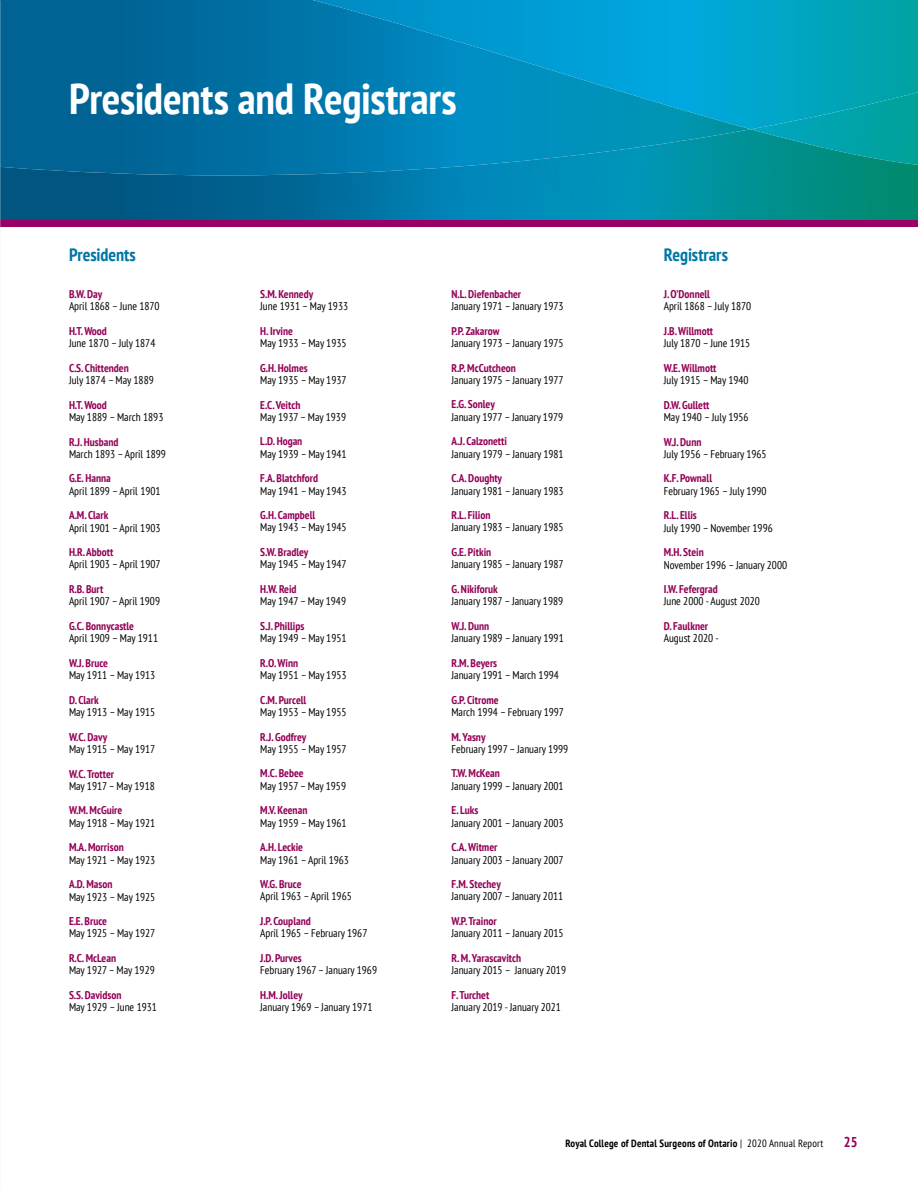
<style>
.page{position:relative;width:918px;height:1188px;background:#fff}
.page>*{position:absolute;margin:0;border:0;box-sizing:border-box;transform-origin:0 0}
.t1{font:700 condensed 43.5px "PT Sans";letter-spacing:-.005em;color:#fff}
.t2{font:700 condensed 18px "PT Sans";color:#0076a3}
.t3{font:700 condensed 14.25px "PT Sans";color:#930056}
.t4{font:condensed 11.25px/12.3px "PT Sans";color:#000}
.t5{font:700 condensed 10.5px "PT Sans";letter-spacing:.02em;color:#000}
.s1{font-weight:700;color:#930056}
.s2{font-weight:400}
</style>
<div class="page">
<svg style="left:0;top:0;width:918px;height:220px;background:#0088a3"></svg>
<img style="left:0;top:0;width:751px;height:129px">
<img style="left:0;top:129px;width:918px;height:46px">
<div style="left:0;top:220px;width:918px;height:7px;background:#906"></div>
<h1 class="t1" style="left:69px;top:69px;width:389px">Presidents and Registrars</h1>
<p class="t2" style="left:69px;top:243px;width:68px">Presidents</p>
<p class="t4" style="left:69px;top:288px;width:92px"><span class="s1">B.W. Day<br></span>April 1868 – June 1870</p>
<p class="t4" style="left:69px;top:324px;width:88px"><span class="s1">H.T. Wood<br></span>June 1870 – July 1874</p>
<p class="t4" style="left:69px;top:361px;width:86px"><span class="s1">C.S. Chittenden<br></span>July 1874 – May 1889</p>
<p class="t4" style="left:69px;top:398px;width:96px"><span class="s1">H.T. Wood<br></span>May 1889 – March 1893</p>
<p class="t4" style="left:69px;top:435px;width:98px"><span class="s1">R.J. Husband<br></span>March 1893 – April 1899</p>
<p class="t4" style="left:69px;top:472px;width:93px"><span class="s1">G.E. Hanna<br></span>April 1899 – April 1901</p>
<p class="t4" style="left:69px;top:509px;width:93px"><span class="s1">A.M. Clark<br></span>April 1901 – April 1903</p>
<p class="t4" style="left:69px;top:546px;width:93px"><span class="s1">H.R. Abbott<br></span>April 1903 – April 1907</p>
<p class="t4" style="left:69px;top:583px;width:93px"><span class="s1">R.B. Burt<br></span>April 1907 – April 1909</p>
<p class="t4" style="left:69px;top:620px;width:91px"><span class="s1">G.C. Bonnycastle<br></span>April 1909 – May 1911</p>
<p class="t4" style="left:69px;top:657px;width:88px"><span class="s1">W.J. Bruce<br></span>May 1911 – May 1913</p>
<p class="t4" style="left:69px;top:693px;width:88px"><span class="s1">D. Clark<br></span>May 1913 – May 1915</p>
<p class="t4" style="left:69px;top:730px;width:88px"><span class="s1">W.C. Davy<br></span>May 1915 – May 1917</p>
<p class="t4" style="left:69px;top:767px;width:87px"><span class="s1">W.C. Trotter<br></span>May 1917 – May 1918</p>
<p class="t4" style="left:69px;top:804px;width:88px"><span class="s1">W.M. McGuire<br></span>May 1918 – May 1921</p>
<p class="t4" style="left:69px;top:841px;width:88px"><span class="s1">M.A. Morrison<br></span>May 1921 – May 1923</p>
<p class="t4" style="left:69px;top:878px;width:88px"><span class="s1">A.D. Mason<br></span>May 1923 – May 1925</p>
<p class="t4" style="left:69px;top:915px;width:88px"><span class="s1">E.E. Bruce<br></span>May 1925 – May 1927</p>
<p class="t4" style="left:69px;top:952px;width:87px"><span class="s1">R.C. McLean<br></span>May 1927 – May 1929</p>
<p class="t4" style="left:69px;top:989px;width:89px"><span class="s1">S.S. Davidson<br></span>May 1929 – June 1931</p>
<p class="t4" style="left:260px;top:287px;width:89px"><span class="s1">S.M. Kennedy<br></span>June 1931 – May 1933</p>
<p class="t4" style="left:260px;top:324px;width:88px"><span class="s1">H. Irvine<br></span>May 1933 – May 1935</p>
<p class="t4" style="left:260px;top:361px;width:88px"><span class="s1">G.H. Holmes<br></span>May 1935 – May 1937</p>
<p class="t4" style="left:260px;top:398px;width:87px"><span class="s1">E.C. Veitch<br></span>May 1937 – May 1939</p>
<p class="t4" style="left:260px;top:435px;width:88px"><span class="s1">L.D. Hogan<br></span>May 1939 – May 1941</p>
<p class="t4" style="left:260px;top:472px;width:88px"><span class="s1">F.A. Blatchford<br></span>May 1941 – May 1943</p>
<p class="t4" style="left:260px;top:509px;width:88px"><span class="s1">G.H. Campbell<br></span>May 1943 – May 1945</p>
<p class="t4" style="left:260px;top:546px;width:88px"><span class="s1">S.W. Bradley<br></span>May 1945 – May 1947</p>
<p class="t4" style="left:260px;top:583px;width:87px"><span class="s1">H.W. Reid<br></span>May 1947 – May 1949</p>
<p class="t4" style="left:260px;top:620px;width:88px"><span class="s1">S.J. Phillips<br></span>May 1949 – May 1951</p>
<p class="t4" style="left:260px;top:656px;width:88px"><span class="s1">R.O. Winn<br></span>May 1951 – May 1953</p>
<p class="t4" style="left:260px;top:693px;width:88px"><span class="s1">C.M. Purcell<br></span>May 1953 – May 1955</p>
<p class="t4" style="left:260px;top:730px;width:88px"><span class="s1">R.J. Godfrey<br></span>May 1955 – May 1957</p>
<p class="t4" style="left:260px;top:767px;width:87px"><span class="s1">M.C. Bebee<br></span>May 1957 – May 1959</p>
<p class="t4" style="left:260px;top:804px;width:88px"><span class="s1">M.V. Keenan<br></span>May 1959 – May 1961</p>
<p class="t4" style="left:260px;top:841px;width:90px"><span class="s1">A.H. Leckie<br></span>May 1961 – April 1963</p>
<p class="t4" style="left:260px;top:878px;width:93px"><span class="s1">W.G. Bruce<br></span>April 1963 – April 1965</p>
<p class="t4" style="left:260px;top:915px;width:109px"><span class="s1">J.P. Coupland<br></span>April 1965 – February 1967</p>
<p class="t4" style="left:260px;top:952px;width:118px"><span class="s1">J.D. Purves<br></span>February 1967 – January 1969</p>
<p class="t4" style="left:260px;top:988px;width:114px"><span class="s1">H.M. Jolley<br></span>January 1969 – January 1971</p>
<p class="t4" style="left:452px;top:287px;width:114px"><span class="s1">N.L. Diefenbacher<br></span>January 1971 – January 1973</p>
<p class="t4" style="left:452px;top:324px;width:114px"><span class="s1">P.P. Zakarow<br></span>January 1973 – January 1975</p>
<p class="t4" style="left:452px;top:361px;width:114px"><span class="s1">R.P. McCutcheon<br></span>January 1975 – January 1977</p>
<p class="t4" style="left:452px;top:398px;width:113px"><span class="s1">E.G. Sonley<br></span>January 1977 – January 1979</p>
<p class="t4" style="left:452px;top:435px;width:114px"><span class="s1">A.J. Calzonetti<br></span>January 1979 – January 1981</p>
<p class="t4" style="left:452px;top:472px;width:114px"><span class="s1">C.A. Doughty<br></span>January 1981 – January 1983</p>
<p class="t4" style="left:452px;top:509px;width:114px"><span class="s1">R.L. Filion<br></span>January 1983 – January 1985</p>
<p class="t4" style="left:452px;top:546px;width:114px"><span class="s1">G.E. Pitkin<br></span>January 1985 – January 1987</p>
<p class="t4" style="left:452px;top:583px;width:113px"><span class="s1">G. Nikiforuk<br></span>January 1987 – January 1989</p>
<p class="t4" style="left:452px;top:619px;width:114px"><span class="s1">W.J. Dunn<br></span>January 1989 – January 1991</p>
<p class="t4" style="left:452px;top:656px;width:109px"><span class="s1">R.M. Beyers<br></span>January 1991 – March 1994</p>
<p class="t4" style="left:452px;top:693px;width:114px"><span class="s1">G.P. Citrome<br></span>March 1994 – February 1997</p>
<p class="t4" style="left:452px;top:730px;width:118px"><span class="s1">M. Yasny<br></span>February 1997 – January 1999</p>
<p class="t4" style="left:452px;top:767px;width:114px"><span class="s1">T.W. McKean<br></span>January 1999 – January 2001</p>
<p class="t4" style="left:452px;top:804px;width:114px"><span class="s1">E. Luks<br></span>January 2001 – January 2003</p>
<p class="t4" style="left:452px;top:841px;width:114px"><span class="s1">C.A. Witmer<br></span>January 2003 – January 2007</p>
<p class="t4" style="left:452px;top:878px;width:113px"><span class="s1">F.M. Stechey<br></span>January 2007 – January 2011</p>
<p class="t4" style="left:452px;top:915px;width:114px"><span class="s1">W.P. Trainor<br></span>January 2011 – January 2015</p>
<p class="t4" style="left:452px;top:952px;width:116px"><span class="s1">R. M. Yarascavitch<br></span>January 2015 – January 2019</p>
<p class="t4" style="left:452px;top:988px;width:111px"><span class="s1">F. Turchet<br></span>January 2019 - January 2021</p>
<p class="t2" style="left:664px;top:243px;width:66px">Registrars</p>
<p class="t4" style="left:664px;top:288px;width:89px"><span class="s1">J. O’Donnell<br></span>April 1868 – July 1870</p>
<p class="t4" style="left:664px;top:324px;width:88px"><span class="s1">J.B. Willmott<br></span>July 1870 – June 1915</p>
<p class="t4" style="left:664px;top:361px;width:86px"><span class="s1">W.E. Willmott<br></span>July 1915 – May 1940</p>
<p class="t4" style="left:664px;top:398px;width:86px"><span class="s1">D.W. Gullett<br></span>May 1940 – July 1956</p>
<p class="t4" style="left:664px;top:435px;width:104px"><span class="s1">W.J. Dunn<br></span>July 1956 – February 1965</p>
<p class="t4" style="left:664px;top:472px;width:104px"><span class="s1">K.F. Pownall<br></span>February 1965 – July 1990</p>
<p class="t4" style="left:664px;top:509px;width:111px"><span class="s1">R.L. Ellis<br></span>July 1990 – November 1996</p>
<p class="t4" style="left:664px;top:546px;width:125px"><span class="s1">M.H. Stein<br></span>November 1996 – January 2000</p>
<p class="t4" style="left:664px;top:583px;width:98px"><span class="s1">I.W. Fefergrad<br></span>June 2000 - August 2020</p>
<p class="t4" style="left:664px;top:620px;width:57px"><span class="s1">D. Faulkner<br></span>August 2020 -</p>
<p class="t5" style="left:566px;top:1136px;width:259px">Royal College of Dental Surgeons of Ontario <span class="s2">| 2020 Annual Report</span></p>
<p class="t3" style="left:844px;top:1133px;width:15px">25</p>
</div>
